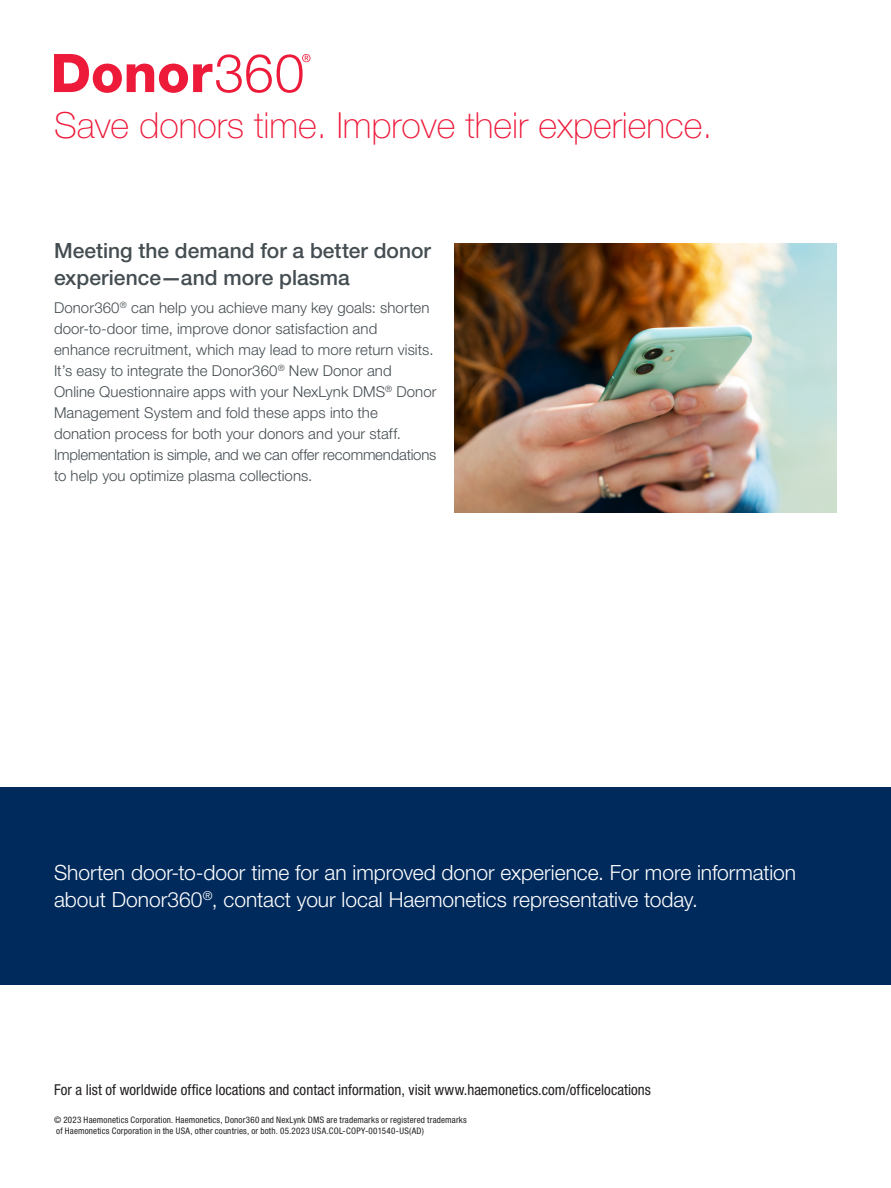
<style>
.page{position:relative;width:891px;height:1188px;background:#fff}
.page>*{position:absolute;margin:0;border:0;box-sizing:border-box;transform-origin:0 0}
.Red_Strip{font:100 36px "Helvetica Neue LT Pro";color:#ed1a3a}
.t1{font:300 21px/27px "Helvetica Neue LT Pro";color:#fff}
.t2{font:500 21px/27px "Helvetica Neue LT Pro";color:#444d51}
.t3{font:300 15px/21px "Helvetica Neue LT Pro";letter-spacing:.005em;color:#444d51}
.t4{font:condensed 15px "Helvetica Neue LT Pro";color:#231f20}
.t5{font:condensed 9px "Helvetica Neue LT Pro";letter-spacing:.02em;color:#231f20}
</style>
<div class="page">
<div style="left:0;top:787px;width:891px;height:197px;background:#002a5c"></div>
<svg style="left:54px;top:54px;width:256px;height:39px"></svg>
<img style="left:454px;top:243px;width:383px;height:270px">
<p class="Red_Strip" style="left:54px;top:104px;width:660px">Save donors time. Improve their experience.</p>
<p class="t2" style="left:54px;top:237px;width:378px">Meeting the demand for a better donor experience—and more plasma</p>
<p class="t3" style="left:54px;top:297px;width:384px">Donor360<sup>®</sup> can help you achieve many key goals: shorten door-to-door time, improve donor satisfaction and enhance recruitment, which may lead to more return visits.<br>It’s easy to integrate the Donor360<sup>®</sup> New Donor and Online Questionnaire apps with your NexLynk DMS<sup>®</sup> Donor Management System and fold these apps into the donation process for both your donors and your staff.<br>Implementation is simple, and we can offer recommendations to help you optimize plasma collections.</p>
<p class="t1" style="left:54px;top:859px;width:744px">Shorten door-to-door time for an improved donor experience. For more information about Donor360<sup>®</sup>, contact your local Haemonetics representative today.</p>
<p class="t4" style="left:54px;top:1081px;width:599px">For a list of worldwide office locations and contact information, visit www.haemonetics.com/officelocations</p>
<p class="t5" style="left:54px;top:1115px;width:414px">© 2023 Haemonetics Corporation. Haemonetics, Donor360 and NexLynk DMS are trademarks or registered trademarks</p>
<p class="t5" style="left:56px;top:1126px;width:369px">of Haemonetics Corporation in the USA, other countries, or both. 05.2023 USA.COL-COPY-001540-US(AD)</p>
</div>
